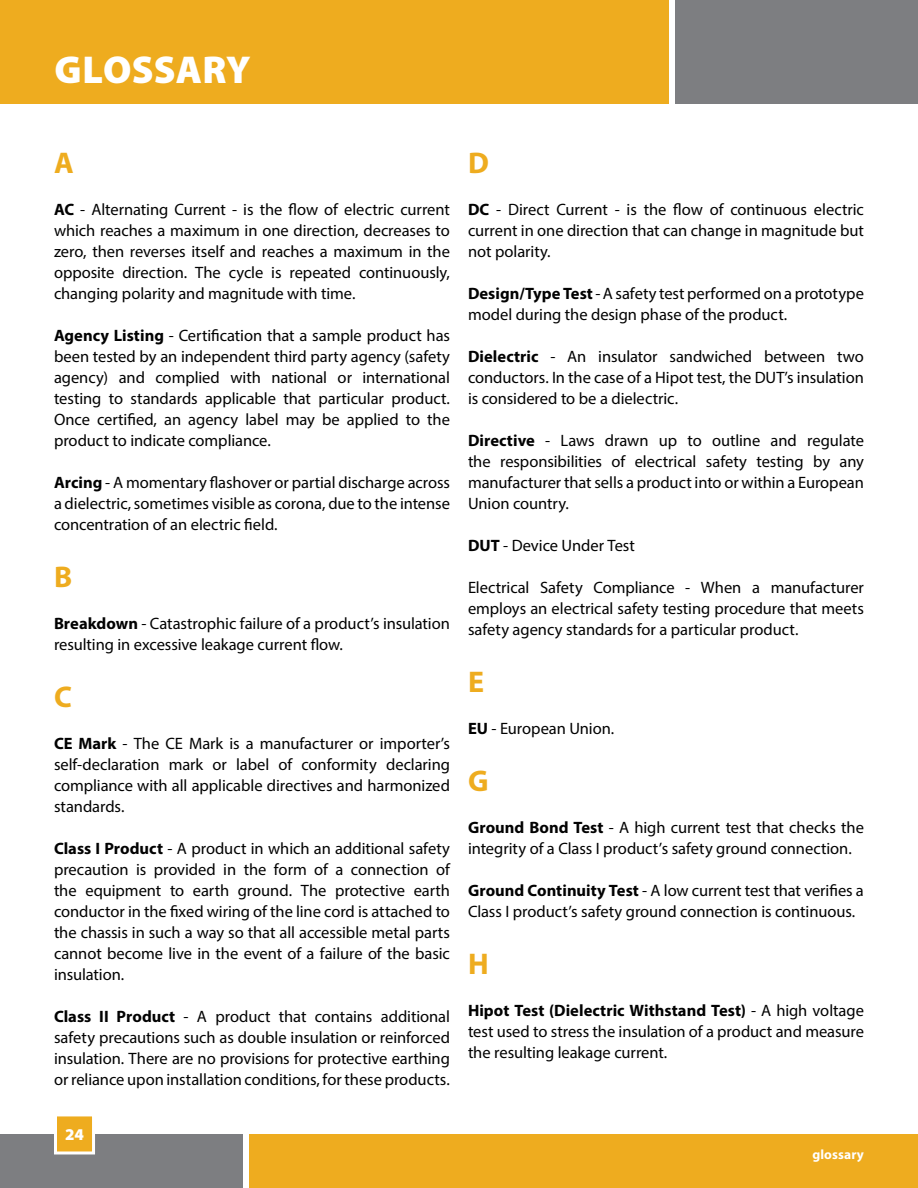
<style>
.page{position:relative;width:918px;height:1188px;background:#fff}
.page>*{position:absolute;margin:0;border:0;box-sizing:border-box;transform-origin:0 0}
.t1{font:900 39px "Myriad Pro";letter-spacing:.005em;color:#fff}
.t2{font:700 30px "Myriad Pro";color:#eeac1f}
.t3{font:16.5px/21px "Myriad Pro";letter-spacing:-.005em;color:#020202;text-align:justify}
.t4{font:900 16.5px "Myriad Pro";color:#fff}
.t5{font:700 13.5px "Myriad Pro";letter-spacing:.01em;color:#fff}
.s1{font-weight:700}
</style>
<div class="page">
<div style="left:250px;top:1134px;width:668px;height:54px;background:#eeac1f"></div>
<div style="left:0;top:1134px;width:243px;height:54px;background:#7d7e81"></div>
<div style="left:56px;top:1115px;width:38px;height:38px;background:#eeac1f"></div>
<div style="left:54px;top:1113px;width:41px;height:41px;border:3px solid #fff"></div>
<div style="left:0;top:0;width:668px;height:104px;background:#eeac1f"></div>
<div style="left:675px;top:0;width:243px;height:104px;background:#7d7e81"></div>
<h1 class="t1" style="left:54px;top:48px;width:198px">GLOSSARY</h1>
<h2 class="t2" style="left:54px;top:143px;width:21px">A</h2>
<p class="t3" style="left:54px;top:198px;width:398px"><span class="s1">AC</span> - Alternating Current - is the flow of electric current which reaches a maximum in one direction, decreases to zero, then reverses itself and reaches a maximum in the opposite direction. The cycle is repeated continuously, changing polarity and magnitude with time.</p>
<p class="t3" style="left:54px;top:324px;width:398px"><span class="s1">Agency Listing</span> - Certification that a sample product has been tested by an independent third party agency (safety agency) and complied with national or international testing to standards applicable that particular product.<br>Once certified, an agency label may be applied to the product to indicate compliance.</p>
<p class="t3" style="left:54px;top:471px;width:398px"><span class="s1">Arcing</span> - A momentary flashover or partial discharge across a dielectric, sometimes visible as corona, due to the intense concentration of an electric field.</p>
<h2 class="t2" style="left:54px;top:557px;width:20px">B</h2>
<p class="t3" style="left:54px;top:612px;width:397px"><span class="s1">Breakdown</span> - Catastrophic failure of a product’s insulation resulting in excessive leakage current flow.</p>
<h2 class="t2" style="left:54px;top:677px;width:19px">C</h2>
<p class="t3" style="left:54px;top:732px;width:398px"><span class="s1">CE Mark</span> - The CE Mark is a manufacturer or importer’s self-declaration mark or label of conformity declaring compliance with all applicable directives and harmonized standards.</p>
<p class="t3" style="left:54px;top:837px;width:398px"><span class="s1">Class I Product</span> - A product in which an additional safety precaution is provided in the form of a connection of the equipment to earth ground. The protective earth conductor in the fixed wiring of the line cord is attached to the chassis in such a way so that all accessible metal parts cannot become live in the event of a failure of the basic insulation.</p>
<p class="t3" style="left:54px;top:1005px;width:397px"><span class="s1">Class II Product</span> - A product that contains additional safety precautions such as double insulation or reinforced insulation. There are no provisions for protective earthing or reliance upon installation conditions, for these products.</p>
<p class="t4" style="left:65px;top:1125px;width:20px">24</p>
<h2 class="t2" style="left:468px;top:143px;width:22px">D</h2>
<p class="t3" style="left:468px;top:198px;width:398px"><span class="s1">DC</span> - Direct Current - is the flow of continuous electric current in one direction that can change in magnitude but not polarity.</p>
<p class="t3" style="left:468px;top:282px;width:397px"><span class="s1">Design/Type Test</span> - A safety test performed on a prototype model during the design phase of the product.</p>
<p class="t3" style="left:468px;top:345px;width:398px"><span class="s1">Dielectric</span> - An insulator sandwiched between two conductors. In the case of a Hipot test, the DUT’s insulation is considered to be a dielectric.</p>
<p class="t3" style="left:468px;top:429px;width:398px"><span class="s1">Directive</span> - Laws drawn up to outline and regulate the responsibilities of electrical safety testing by any manufacturer that sells a product into or within a European Union country.</p>
<p class="t3" style="left:468px;top:534px;width:168px"><span class="s1">DUT</span> - Device Under Test</p>
<p class="t3" style="left:468px;top:576px;width:398px">Electrical Safety Compliance - When a manufacturer employs an electrical safety testing procedure that meets safety agency standards for a particular product.</p>
<h2 class="t2" style="left:468px;top:662px;width:18px">E</h2>
<p class="t3" style="left:468px;top:717px;width:148px"><span class="s1">EU</span> - European Union.</p>
<h2 class="t2" style="left:468px;top:761px;width:22px">G</h2>
<p class="t3" style="left:468px;top:816px;width:397px"><span class="s1">Ground Bond Test</span> - A high current test that checks the integrity of a Class I product’s safety ground connection.</p>
<p class="t3" style="left:468px;top:879px;width:397px"><span class="s1">Ground Continuity Test</span> - A low current test that verifies a<br>Class I product’s safety ground connection is continuous.</p>
<h2 class="t2" style="left:468px;top:944px;width:22px">H</h2>
<p class="t3" style="left:468px;top:999px;width:398px"><span class="s1">Hipot Test (Dielectric Withstand Test)</span> - A high voltage test used to stress the insulation of a product and measure the resulting leakage current.</p>
<p class="t5" style="left:812px;top:1146px;width:53px">glossary</p>
</div>
